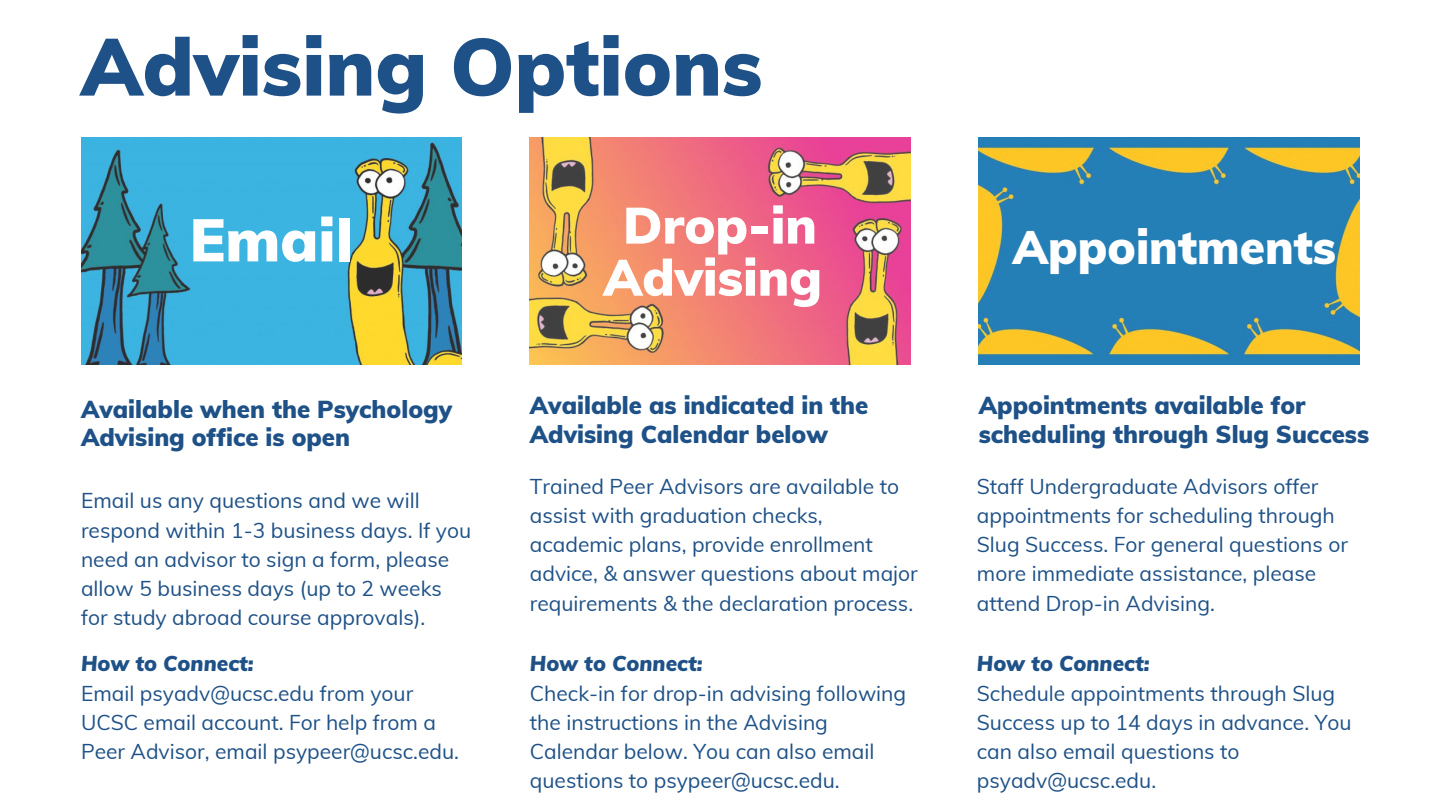
<style>
.page{position:relative;width:1440px;height:810px;background:#fff}
.page>*{position:absolute;margin:0;border:0;box-sizing:border-box;transform-origin:0 0}
.t1{font:900 80px "Muli";color:#1e5187}
.t2{font:900 59.3px "Muli";color:#fff}
.t3{font:900 50.5px/52.1px "Muli";color:#fff;text-align:center}
.t4{font:900 46px "Muli";color:#fff}
.t5{font:900 24px/28.5px "Muli";color:#1e5187}
.t6{font:21px/29.2px "Muli";color:#1e5187}
.t7{font:italic 900 21px "Muli";color:#1e5187}
</style>
<div class="page">
<img style="left:530px;top:137px;width:380px;height:227px">
<img style="left:81px;top:137px;width:380px;height:227px">
<img style="left:979px;top:137px;width:380px;height:227px">
<p class="t1" style="left:81px;top:15px;width:683px">Advising Options</p>
<p class="t2" style="left:190px;top:202px;width:165px">Email</p>
<p class="t3" style="left:603px;top:199px;width:220px">Drop-in<br>Advising</p>
<p class="t5" style="left:81px;top:394px;width:373px">Available when the Psychology<br>Advising office is open</p>
<p class="t6" style="left:81px;top:486px;width:392px">Email us any questions and we will respond within 1-3 business days. If you need an advisor to sign a form, please allow 5 business days (up to 2 weeks for study abroad course approvals).</p>
<p class="t7" style="left:81px;top:650px;width:174px">How to Connect:</p>
<p class="t6" style="left:81px;top:678px;width:380px">Email psyadv@ucsc.edu from your<br>UCSC email account. For help from a<br>Peer Advisor, email psypeer@ucsc.edu.</p>
<p class="t5" style="left:530px;top:391px;width:340px">Available as indicated in the<br>Advising Calendar below</p>
<p class="t6" style="left:530px;top:471px;width:390px">Trained Peer Advisors are available to assist with graduation checks, academic plans, provide enrollment advice, &amp; answer questions about major requirements &amp; the declaration process.</p>
<p class="t7" style="left:530px;top:650px;width:174px">How to Connect:</p>
<p class="t6" style="left:530px;top:678px;width:378px">Check-in for drop-in advising following the instructions in the Advising Calendar below. You can also email questions to psypeer@ucsc.edu.</p>
<p class="t4" style="left:1013px;top:218px;width:325px">Appointments</p>
<p class="t5" style="left:979px;top:391px;width:392px">Appointments available for scheduling through Slug Success</p>
<p class="t6" style="left:977px;top:471px;width:373px">Staff Undergraduate Advisors offer appointments for scheduling through Slug Success. For general questions or more immediate assistance, please attend Drop-in Advising.</p>
<p class="t7" style="left:977px;top:650px;width:174px">How to Connect:</p>
<p class="t6" style="left:977px;top:678px;width:376px">Schedule appointments through Slug<br>Success up to 14 days in advance. You can also email questions to psyadv@ucsc.edu.</p>
</div>
